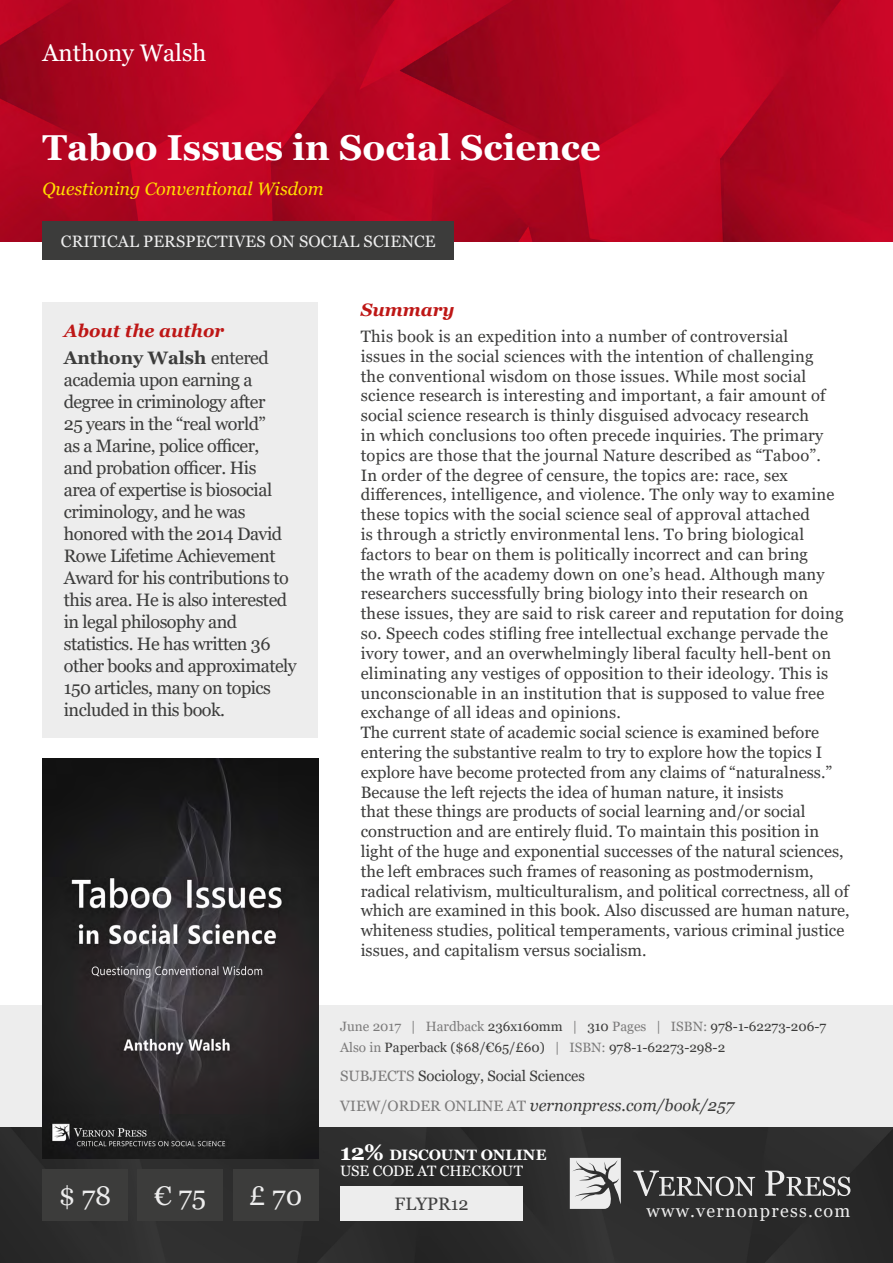
<style>
.page{position:relative;width:893px;height:1263px;background:#fff}
.page>*{position:absolute;margin:0;border:0;box-sizing:border-box;transform-origin:0 0}
.t1{font:700 36px "Georgia";color:#fff}
.t2{font:27px "Georgia";color:#ededed}
.t3{font:24px "Georgia";color:#fff}
.t4{font:18px/22px "Georgia";letter-spacing:-.025em;color:#3c3c3b}
.t5{font:italic 18px "Georgia";color:#fd0}
.t6{font:italic 700 18px "Georgia";color:#be1716}
.t7{font:18px "Georgia";letter-spacing:.07em;color:#ededed}
.t8{font:18px "Georgia";color:#404040}
.t9{font:16.5px/19.8px "Georgia";letter-spacing:.015em;color:#3c3c3b}
.t10{font:italic 16.5px "Georgia";color:#3c3c3b}
.t11{font:16.5px "Georgia";letter-spacing:.01em;color:#ededed}
.t12{font:15px/16.5px "Georgia";letter-spacing:-.015em;color:#fff}
.t13{font:15px "Georgia";letter-spacing:-.01em;color:#3c3c3b}
.t14{font:13.5px/21px "Georgia";color:#3c3c3b}
.s1{font-weight:700}
.s2{color:#7c7b7b}
.s3{font-style:normal;font-size:15px;color:#7c7b7b}
.s4{font-weight:700;font-size:22.5px}
</style>
<div class="page">
<img style="left:0;top:0;width:893px;height:242px">
<div style="left:0;top:1127px;width:893px;height:136px;background:#2d2d2d"></div>
<svg style="left:633px;top:1170px;width:122px;height:26px;background:#5b5b5b"></svg>
<svg style="left:765px;top:1170px;width:85px;height:26px;background:#636363"></svg>
<svg style="left:570px;top:1158px;width:51px;height:51px;background:#c2c2c2"></svg>
<div style="left:0;top:1005px;width:893px;height:122px;background:#ededed"></div>
<div style="left:43px;top:302px;width:275px;height:435px;background:#ededed"></div>
<div style="left:340px;top:1186px;width:183px;height:34px;background:#ededed"></div>
<img style="left:43px;top:759px;width:275px;height:400px">
<div style="left:43px;top:221px;width:411px;height:38px;background:#3c3c3b"></div>
<div style="left:43px;top:1169px;width:85px;height:51px;background:#3c3c3b"></div>
<div style="left:138px;top:1169px;width:85px;height:51px;background:#3c3c3b"></div>
<div style="left:233px;top:1169px;width:85px;height:51px;background:#3c3c3b"></div>
<h3 class="t3" style="left:43px;top:38px;width:165px">Anthony Walsh</h3>
<h1 class="t1" style="left:43px;top:124px;width:560px">Taboo Issues in Social Science</h1>
<p class="t5" style="left:43px;top:177px;width:283px">Questioning Conventional Wisdom</p>
<p class="t11" style="left:61px;top:231px;width:376px">CRITICAL PERSPECTIVES ON SOCIAL SCIENCE</p>
<p class="t6" style="left:64px;top:319px;width:162px">About the author</p>
<p class="t4" style="left:64px;top:348px;width:234px"><span class="s1">Anthony Walsh</span> entered academia upon earning a degree in criminology after<br>25 years in the “real world”<br>as a Marine, police officer,<br>and probation officer. His<br>area of expertise is biosocial criminology, and he was honored with the 2014 David<br>Rowe Lifetime Achievement<br>Award for his contributions to this area. He is also interested in legal philosophy and statistics. He has written 36 other books and approximately<br>150 articles, many on topics included in this book.</p>
<h2 class="t2" style="left:59px;top:1179px;width:54px">$ 78</h2>
<h2 class="t2" style="left:154px;top:1179px;width:53px">€ 75</h2>
<h2 class="t2" style="left:249px;top:1179px;width:55px">£ 70</h2>
<p class="t6" style="left:361px;top:298px;width:95px">Summary</p>
<p class="t9" style="left:361px;top:327px;width:490px">This book is an expedition into a number of controversial<br>issues in the social sciences with the intention of challenging<br>the conventional wisdom on those issues. While most social science research is interesting and important, a fair amount of social science research is thinly disguised advocacy research<br>in which conclusions too often precede inquiries. The primary topics are those that the journal Nature described as “Taboo”.<br>In order of the degree of censure, the topics are: race, sex differences, intelligence, and violence. The only way to examine these topics with the social science seal of approval attached<br>is through a strictly environmental lens. To bring biological factors to bear on them is politically incorrect and can bring<br>the wrath of the academy down on one’s head. Although many researchers successfully bring biology into their research on these issues, they are said to risk career and reputation for doing so. Speech codes stifling free intellectual exchange pervade the ivory tower, and an overwhelmingly liberal faculty hell-bent on eliminating any vestiges of opposition to their ideology. This is unconscionable in an institution that is supposed to value free exchange of all ideas and opinions.<br>The current state of academic social science is examined before entering the substantive realm to try to explore how the topics I explore have become protected from any claims of “naturalness.” Because the left rejects the idea of human nature, it insists<br>that these things are products of social learning and/or social construction and are entirely fluid. To maintain this position in light of the huge and exponential successes of the natural sciences, the left embraces such frames of reasoning as postmodernism, radical relativism, multiculturalism, and political correctness, all of which are examined in this book. Also discussed are human nature, whiteness studies, political temperaments, various criminal justice issues, and capitalism versus socialism.</p>
<p class="t14" style="left:340px;top:1016px;width:487px"><span class="s2">June 2017 | Hardback</span> 236x160mm <span class="s2">|</span> 310 <span class="s2">Pages | ISBN:</span> 978-1-62273-206-7<br><span class="s2">Also in</span> Paperback ($68/€65/£60) <span class="s2">| ISBN:</span> 978-1-62273-298-2</p>
<p class="t13" style="left:340px;top:1067px;width:246px"><span class="s2">SUBJECTS</span> Sociology, Social Sciences</p>
<p class="t10" style="left:340px;top:1095px;width:395px"><span class="s3">VIEW/ORDER ONLINE AT</span> vernonpress.com/book/257</p>
<p class="t12" style="left:340px;top:1146px;width:208px"><span class="s4">12%</span> <span class="s1">DISCOUNT ONLINE<br></span>USE CODE AT CHECKOUT</p>
<p class="t8" style="left:395px;top:1193px;width:76px">FLYPR12</p>
<p class="t7" style="left:647px;top:1199px;width:205px">www.vernonpress.com</p>
</div>
